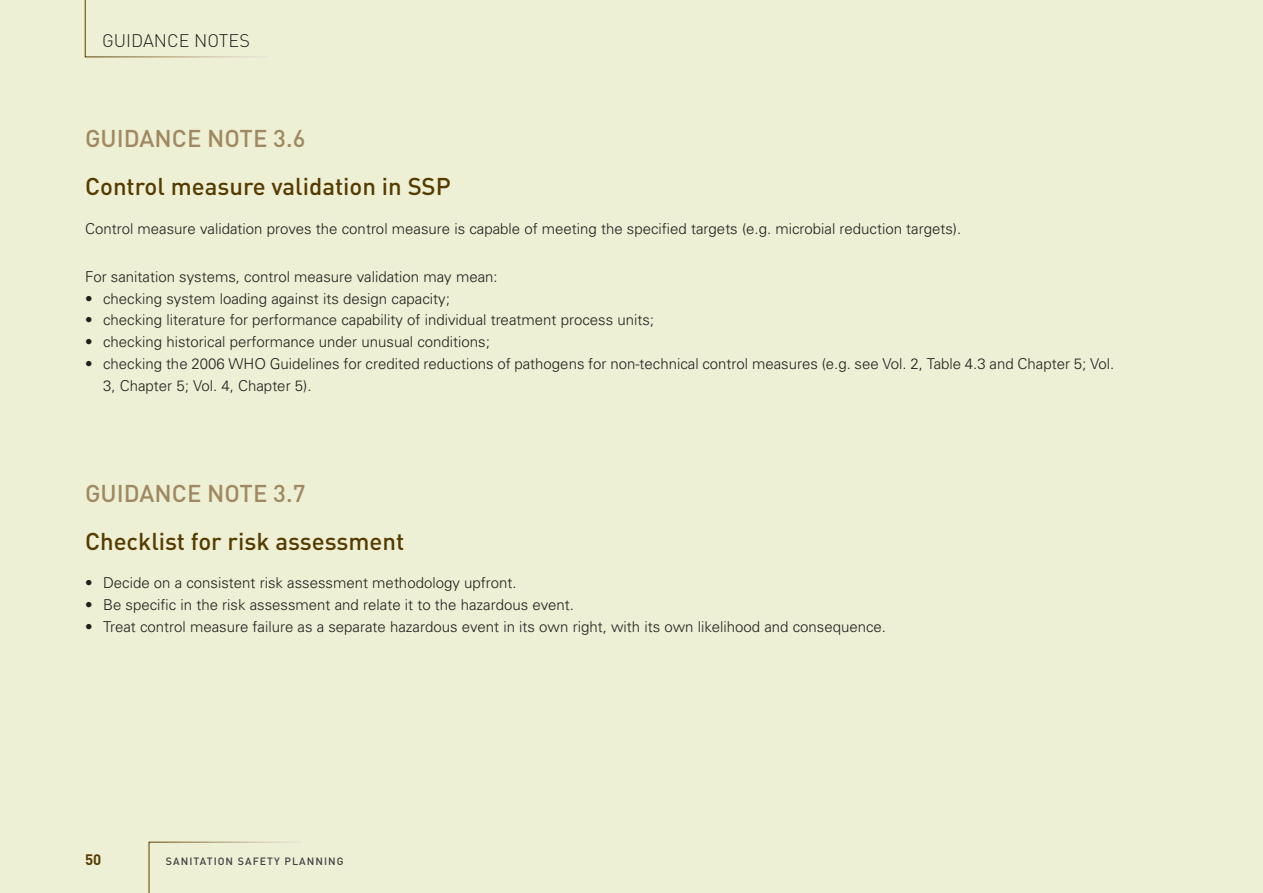
<style>
.page{position:relative;width:1263px;height:893px;background:#edf0d4}
.page>*{position:absolute;margin:0;border:0;box-sizing:border-box;transform-origin:0 0}
.t1{font:500 24px "DIN";color:#563b00}
.t2{font:500 24px "DIN";color:#a08962}
.t3{font:300 18px "DIN";color:#231f20}
.t4{font:300 15px/21.8px "Univers";color:#231f20}
.t5{font:700 15px "DIN";color:#563b00}
.t6{font:500 10.5px "DIN";letter-spacing:.1em;color:#414042}
</style>
<div class="page">
<svg style="left:149px;top:842px;width:153px;height:51px"></svg>
<svg style="left:85px;top:0;width:182px;height:57px"></svg>
<p class="t3" style="left:102px;top:30px;width:149px">GUIDANCE NOTES</p>
<h1 class="t2" style="left:85px;top:123px;width:222px">GUIDANCE NOTE 3.6</h1>
<h1 class="t1" style="left:85px;top:171px;width:367px">Control measure validation in SSP</h1>
<p class="t4" style="left:85px;top:218px;width:878px">Control measure validation proves the control measure is capable of meeting the specified targets (e.g. microbial reduction targets).</p>
<p class="t4" style="left:85px;top:265px;width:414px">For sanitation systems, control measure validation may mean:</p>
<p class="t4" style="left:85px;top:287px;width:366px">• checking system loading against its design capacity;</p>
<p class="t4" style="left:85px;top:309px;width:570px">• checking literature for performance capability of individual treatment process units;</p>
<p class="t4" style="left:85px;top:331px;width:406px">• checking historical performance under unusual conditions;</p>
<p class="t4" style="left:103px;top:352px;width:1013px;text-indent:-18px">• checking the 2006 WHO Guidelines for credited reductions of pathogens for non-technical control measures (e.g. see Vol. 2, Table 4.3 and Chapter 5; Vol.<br>3, Chapter 5; Vol. 4, Chapter 5).</p>
<h1 class="t2" style="left:85px;top:478px;width:222px">GUIDANCE NOTE 3.7</h1>
<h1 class="t1" style="left:85px;top:526px;width:321px">Checklist for risk assessment</h1>
<p class="t4" style="left:85px;top:572px;width:433px">• Decide on a consistent risk assessment methodology upfront.</p>
<p class="t4" style="left:85px;top:594px;width:490px">• Be specific in the risk assessment and relate it to the hazardous event.</p>
<p class="t4" style="left:85px;top:615px;width:802px">• Treat control measure failure as a separate hazardous event in its own right, with its own likelihood and consequence.</p>
<p class="t5" style="left:85px;top:850px;width:18px">50</p>
<p class="t6" style="left:166px;top:855px;width:179px">SANITATION SAFETY PLANNING</p>
</div>
